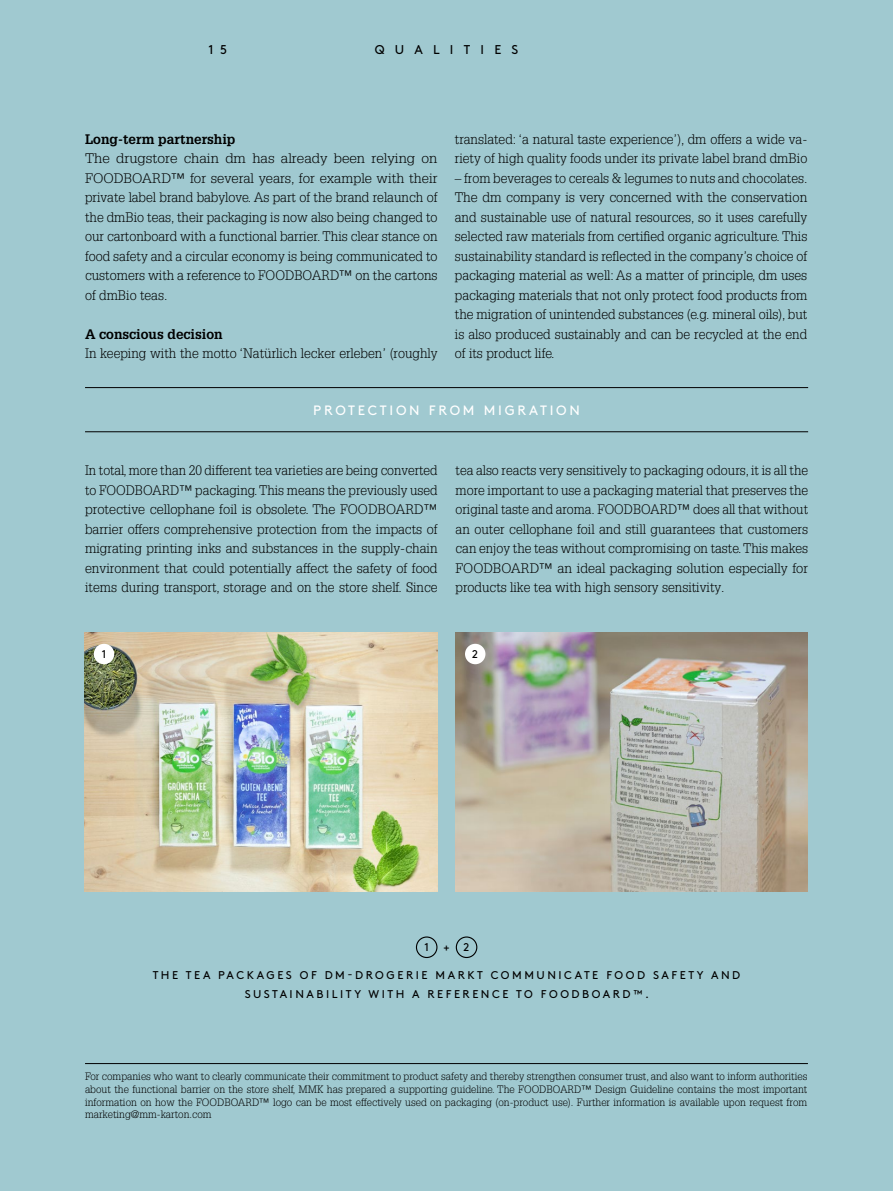
<style>
.page{position:relative;width:893px;height:1191px;background:#a0c9d0}
.page>*{position:absolute;margin:0;border:0;box-sizing:border-box;transform-origin:0 0}
.t1{font:300 13.5px/19.5px "Glypha LT Pro";color:#000;text-align:justify}
.t2{font:300 13.5px/19.5px "Glypha LT Pro";color:#000;text-align:justify;scale:1.1 1}
.t3{font:700 13.5px "Glypha LT Pro";color:#000}
.t4{font:13.5px "Brown Regular Alt";letter-spacing:.205em;color:#fff}
.t5{font:12.75px "Brown Regular Alt";letter-spacing:.805em;color:#000}
.t6{font:11.25px/19.5px "Brown Regular Alt";letter-spacing:.225em;color:#000;text-align:center}
.t7{font:300 10.5px/12.6px "Glypha LT Pro";color:#000;text-align:justify}
</style>
<div class="page">
<hr style="left:85px;top:387px;width:723px;height:1px;background:#000">
<hr style="left:85px;top:431px;width:723px;height:1px;background:#000">
<img style="left:84px;top:632px;width:353px;height:259px">
<img style="left:455px;top:632px;width:353px;height:259px">
<hr style="left:85px;top:1063px;width:723px;height:1px;background:#000">
<div style="left:94px;top:644px;width:20px;height:20px;background:#fff;border-radius:50%"></div>
<div style="left:465px;top:644px;width:20px;height:20px;background:#fff;border-radius:50%"></div>
<div style="left:416px;top:936px;width:21px;height:22px;border:1px solid #000;border-radius:50%"></div>
<div style="left:456px;top:936px;width:21px;height:22px;border:1px solid #000;border-radius:50%"></div>
<p class="t5" style="left:209px;top:40px;width:20px">1 5</p>
<p class="t5" style="left:375px;top:40px;width:145px">QUALITIES</p>
<p class="t3" style="left:85px;top:130px;width:152px">Long-term partnership</p>
<p class="t2" style="left:85px;top:149px;width:322px">The drugstore chain dm has already been relying on FOODBOARD™ for several years, for example with their private label brand babylove. As part of the brand relaunch of the dmBio teas, their packaging is now also being changed to our cartonboard with a functional barrier. This clear stance on food safety and a circular economy is being communicated to customers with a reference to FOODBOARD™ on the cartons of dmBio teas.</p>
<p class="t3" style="left:85px;top:325px;width:139px">A conscious decision</p>
<p class="t1" style="left:85px;top:344px;width:354px">In keeping with the motto ‘Natürlich lecker erleben’ (roughly</p>
<p class="t1" style="left:455px;top:129px;width:354px">translated: ‘a natural taste experience’), dm offers a wide va&shy;riety of high quality foods under its private label brand dmBio</p>
<p class="t1" style="left:455px;top:168px;width:354px">– from beverages to cereals &amp; legumes to nuts and chocolates.<br>The dm company is very concerned with the conservation and sustainable use of natural resources, so it uses carefully selected raw materials from certified organic agriculture. This sustainability standard is reflected in the company’s choice of packaging material as well: As a matter of principle, dm uses packaging materials that not only protect food products from the migration of unintended substances (e.g. mineral oils), but is also produced sustainably and can be recycled at the end of its product life.</p>
<p class="t4" style="left:313px;top:399px;width:268px">PROTECTION FROM MIGRATION</p>
<p class="t1" style="left:85px;top:461px;width:354px">In total, more than 20 different tea varieties are being converted to FOODBOARD™ packaging. This means the previously used protective cellophane foil is obsolete. The FOODBOARD™ barrier offers comprehensive protection from the impacts of migrating printing inks and substances in the supply-chain environment that could potentially affect the safety of food items during transport, storage and on the store shelf. Since</p>
<p class="t1" style="left:456px;top:461px;width:354px">tea also reacts very sensitively to packaging odours, it is all the more important to use a packaging material that preserves the original taste and aroma. FOODBOARD™ does all that without an outer cellophane foil and still guarantees that customers can enjoy the teas without compromising on taste. This makes FOODBOARD™ an ideal packaging solution especially for products like tea with high sensory sensitivity.</p>
<p class="t6" style="left:102px;top:643px;width:6px">1</p>
<p class="t6" style="left:472px;top:643px;width:7px">2</p>
<p class="t6" style="left:424px;top:937px;width:6px">1</p>
<p class="t6" style="left:464px;top:937px;width:7px">2</p>
<p class="t6" style="left:443px;top:936px;width:8px">+</p>
<p class="t6" style="left:153px;top:964px;width:589px">THE TEA PACKAGES OF DM-DROGERIE MARKT COMMUNICATE FOOD SAFETY AND<br>SUSTAINABILITY WITH A REFERENCE TO FOODBOARD™.</p>
<p class="t7" style="left:85px;top:1070px;width:724px">For companies who want to clearly communicate their commitment to product safety and thereby strengthen consumer trust, and also want to inform authorities about the functional barrier on the store shelf, MMK has prepared a supporting guideline. The FOODBOARD™ Design Guideline contains the most important information on how the FOODBOARD™ logo can be most effectively used on packaging (on-product use). Further information is available upon request from marketing@mm-karton.com</p>
</div>
